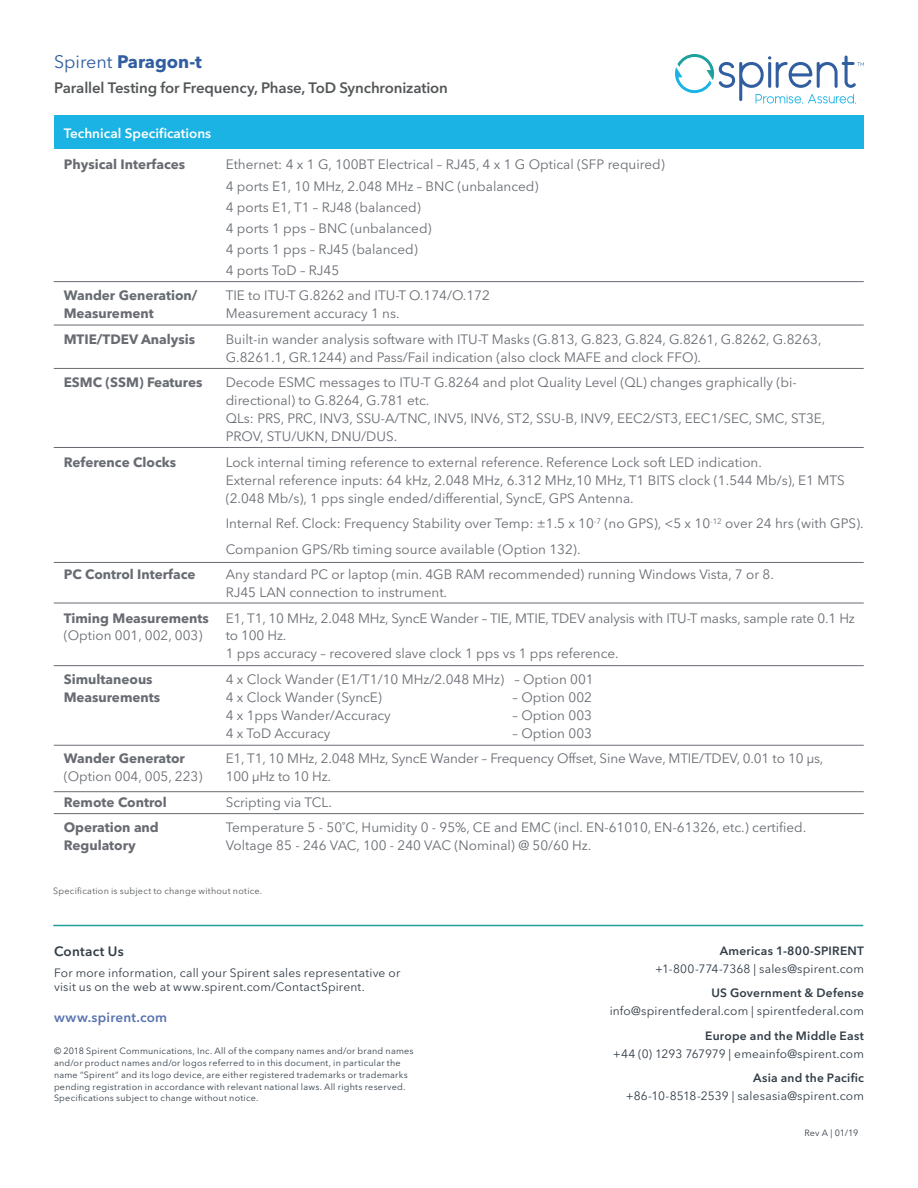
<style>
.page{position:relative;width:918px;height:1188px;background:#fff}
.page>*{position:absolute;margin:0;border:0;box-sizing:border-box;transform-origin:0 0}
.t1{font:700 18px "Avenir Next LT Pro";color:#315ea0}
.t2{font:600 15px "Avenir Next LT Pro";letter-spacing:-.01em;color:#545759}
.t3{font:13.5px/18px "Avenir Next LT Pro";color:#686c72}
.t4{font:700 13.5px "Avenir Next LT Pro";color:#686c72}
.t5{font:600 13.5px "Avenir Next LT Pro";color:#fff}
.t6{font:600 13.5px "Avenir Next LT Pro";letter-spacing:.015em;color:#5a73ae}
.t7{font:600 13.5px "Avenir Next LT Pro";letter-spacing:.015em;color:#323d47}
.t8{font:12px/14.4px "Avenir Next LT Pro";letter-spacing:.015em;color:#323d47}
.t9{font:600 12px "Avenir Next LT Pro";letter-spacing:.02em;color:#323d47}
.t10{font:9px/12px "Avenir Next LT Pro";letter-spacing:.025em;color:#323d47}
.t11{font:9px "Avenir Next LT Pro";letter-spacing:.025em;color:#545759}
.s1{font-weight:400}
.s2{font-weight:700}
</style>
<div class="page">
<svg style="left:675px;top:54px;width:189px;height:50px"></svg>
<hr style="left:53px;top:925px;width:810px;height:1px;background:#1ea19c">
<div style="left:54px;top:115px;width:810px;height:34px;background:#1ab3e4"></div>
<hr style="left:54px;top:281px;width:810px;height:1px;background:#686c72">
<hr style="left:54px;top:325px;width:810px;height:1px;background:#686c72">
<hr style="left:54px;top:368px;width:810px;height:1px;background:#686c72">
<hr style="left:54px;top:447px;width:810px;height:1px;background:#686c72">
<hr style="left:54px;top:562px;width:810px;height:1px;background:#686c72">
<hr style="left:54px;top:603px;width:810px;height:1px;background:#686c72">
<hr style="left:54px;top:665px;width:810px;height:1px;background:#686c72">
<hr style="left:54px;top:745px;width:810px;height:1px;background:#686c72">
<hr style="left:54px;top:791px;width:810px;height:1px;background:#686c72">
<hr style="left:54px;top:813px;width:810px;height:1px;background:#686c72">
<h1 class="t1" style="left:54px;top:50px;width:149px"><span class="s1">Spirent</span> Paragon-t</h1>
<p class="t2" style="left:54px;top:79px;width:395px">Parallel Testing for Frequency, Phase, ToD Synchronization</p>
<p class="t5" style="left:64px;top:125px;width:149px">Technical Specifications</p>
<p class="t4" style="left:64px;top:156px;width:123px">Physical Interfaces</p>
<p class="t3" style="left:226px;top:154px;width:441px;line-height:21px">Ethernet: 4 x 1 G, 100BT Electrical – RJ45, 4 x 1 G Optical (SFP required)<br>4 ports E1, 10 MHz, 2.048 MHz – BNC (unbalanced)<br>4 ports E1, T1 – RJ48 (balanced)<br>4 ports 1 pps – BNC (unbalanced)<br>4 ports 1 pps – RJ45 (balanced)<br>4 ports ToD – RJ45</p>
<p class="t4" style="left:64px;top:287px;width:135px">Wander Generation/</p>
<p class="t3" style="left:226px;top:286px;width:266px">TIE to ITU-T G.8262 and ITU-T O.174/O.172</p>
<p class="t4" style="left:64px;top:305px;width:92px">Measurement</p>
<p class="t3" style="left:226px;top:304px;width:175px">Measurement accuracy 1 ns.</p>
<p class="t4" style="left:64px;top:331px;width:133px">MTIE/TDEV Analysis</p>
<p class="t3" style="left:226px;top:330px;width:597px">Built-in wander analysis software with ITU-T Masks (G.813, G.823, G.824, G.8261, G.8262, G.8263,<br>G.8261.1, GR.1244) and Pass/Fail indication (also clock MAFE and clock FFO).</p>
<p class="t4" style="left:64px;top:374px;width:140px">ESMC (SSM) Features</p>
<p class="t3" style="left:226px;top:373px;width:601px">Decode ESMC messages to ITU-T G.8264 and plot Quality Level (QL) changes graphically (bi&shy;directional) to G.8264, G.781 etc.<br>QLs: PRS, PRC, INV3, SSU-A/TNC, INV5, INV6, ST2, SSU-B, INV9, EEC2/ST3, EEC1/SEC, SMC, ST3E, PROV, STU/UKN, DNU/DUS.</p>
<p class="t4" style="left:64px;top:454px;width:114px">Reference Clocks</p>
<p class="t3" style="left:226px;top:453px;width:621px">Lock internal timing reference to external reference. Reference Lock soft LED indication.<br>External reference inputs: 64 kHz, 2.048 MHz, 6.312 MHz,10 MHz, T1 BITS clock (1.544 Mb/s), E1 MTS (2.048 Mb/s), 1 pps single ended/differential, SyncE, GPS Antenna.</p>
<p class="t3" style="left:226px;top:510px;width:639px;line-height:25.5px">Internal Ref. Clock: Frequency Stability over Temp: ±1.5 x 10<sup>-7</sup> (no GPS), &lt;5 x 10<sup>-12</sup> over 24 hrs (with GPS).<br>Companion GPS/Rb timing source available (Option 132).</p>
<p class="t4" style="left:64px;top:566px;width:133px">PC Control Interface</p>
<p class="t3" style="left:226px;top:565px;width:550px">Any standard PC or laptop (min. 4GB RAM recommended) running Windows Vista, 7 or 8.<br>RJ45 LAN connection to instrument.</p>
<p class="t3" style="left:64px;top:609px;width:793px"><span class="s2">Timing Measurements</span> E1, T1, 10 MHz, 2.048 MHz, SyncE Wander – TIE, MTIE, TDEV analysis with ITU-T masks, sample rate 0.1 Hz (Option 001, 002, 003)</p>
<p class="t3" style="left:226px;top:627px;width:394px">to 100 Hz.<br>1 pps accuracy – recovered slave clock 1 pps vs 1 pps reference.</p>
<p class="t4" style="left:64px;top:671px;width:90px">Simultaneous</p>
<p class="t3" style="left:226px;top:670px;width:370px">4 x Clock Wander (E1/T1/10 MHz/2.048 MHz) – Option 001</p>
<p class="t4" style="left:64px;top:689px;width:98px">Measurements</p>
<p class="t3" style="left:226px;top:688px;width:158px">4 x Clock Wander (SyncE)</p>
<p class="t3" style="left:513px;top:688px;width:81px">– Option 002</p>
<p class="t3" style="left:226px;top:706px;width:167px">4 x 1pps Wander/Accuracy</p>
<p class="t3" style="left:513px;top:706px;width:81px">– Option 003</p>
<p class="t3" style="left:226px;top:724px;width:106px">4 x ToD Accuracy</p>
<p class="t3" style="left:513px;top:724px;width:81px">– Option 003</p>
<p class="t4" style="left:64px;top:750px;width:123px">Wander Generator</p>
<p class="t3" style="left:226px;top:750px;width:599px">E1, T1, 10 MHz, 2.048 MHz, SyncE Wander – Frequency Offset, Sine Wave, MTIE/TDEV, 0.01 to 10 µs,</p>
<p class="t3" style="left:64px;top:768px;width:140px">(Option 004, 005, 223)</p>
<p class="t3" style="left:226px;top:768px;width:107px">100 µHz to 10 Hz.</p>
<p class="t4" style="left:64px;top:794px;width:105px">Remote Control</p>
<p class="t3" style="left:226px;top:793px;width:108px">Scripting via TCL.</p>
<p class="t4" style="left:64px;top:819px;width:97px">Operation and</p>
<p class="t3" style="left:226px;top:819px;width:582px">Temperature 5 - 50˚C, Humidity 0 - 95%, CE and EMC (incl. EN-61010, EN-61326, etc.) certified.</p>
<p class="t4" style="left:64px;top:837px;width:74px">Regulatory</p>
<p class="t3" style="left:226px;top:837px;width:367px">Voltage 85 - 246 VAC, 100 - 240 VAC (Nominal) @ 50/60 Hz.</p>
<p class="t11" style="left:53px;top:885px;width:210px">Specification is subject to change without notice.</p>
<p class="t7" style="left:54px;top:943px;width:71px">Contact Us</p>
<p class="t8" style="left:54px;top:966px;width:348px">For more information, call your Spirent sales representative or visit us on the web at www.spirent.com/ContactSpirent.</p>
<p class="t6" style="left:54px;top:1009px;width:115px">www.spirent.com</p>
<p class="t10" style="left:54px;top:1044px;width:361px">© 2018 Spirent Communications, Inc. All of the company names and/or brand names and/or product names and/or logos referred to in this document, in particular the name “Spirent” and its logo device, are either registered trademarks or trademarks pending registration in accordance with relevant national laws. All rights reserved.<br>Specifications subject to change without notice.</p>
<p class="t9" style="left:720px;top:943px;width:146px">Americas 1-800-SPIRENT</p>
<p class="t8" style="left:655px;top:962px;width:210px">+1-800-774-7368 | sales@spirent.com</p>
<p class="t9" style="left:711px;top:986px;width:154px">US Government &amp; Defense</p>
<p class="t8" style="left:610px;top:1004px;width:256px">info@spirentfederal.com | spirentfederal.com</p>
<p class="t9" style="left:705px;top:1028px;width:160px">Europe and the Middle East</p>
<p class="t8" style="left:613px;top:1046px;width:253px">+44 (0) 1293 767979 | emeainfo@spirent.com</p>
<p class="t9" style="left:753px;top:1071px;width:112px">Asia and the Pacific</p>
<p class="t8" style="left:626px;top:1089px;width:240px">+86-10-8518-2539 | salesasia@spirent.com</p>
<p class="t10" style="left:806px;top:1125px;width:60px">Rev A | 01/19</p>
<p class="t10" style="left:804px;top:1126px;width:55px">Rev A | 01/19</p>
</div>
